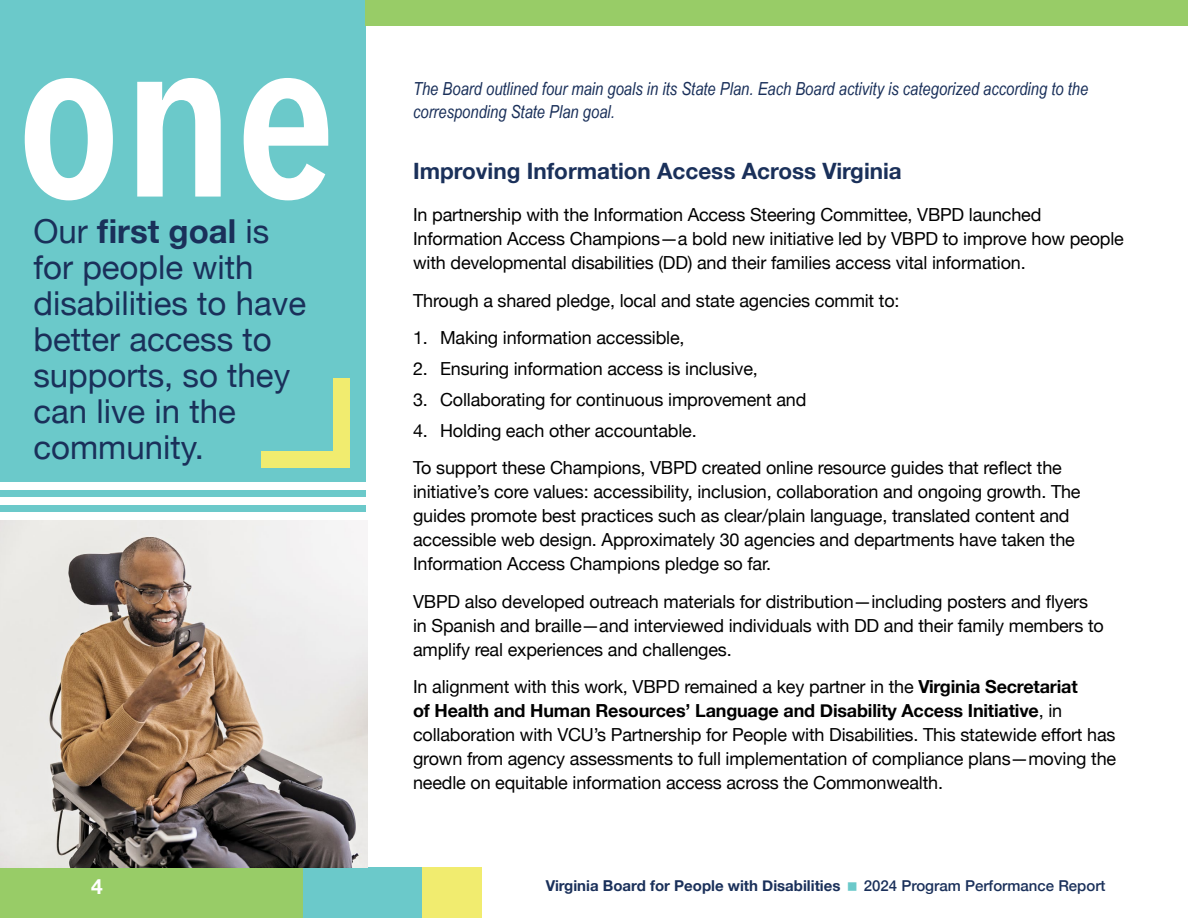
<style>
.page{position:relative;width:1188px;height:918px;background:#fff}
.page>*{position:absolute;margin:0;border:0;box-sizing:border-box;transform-origin:0 0}
.Heading_2{font:600 225px "Avenir Next Condensed";color:#fff}
.Body{font:33px/36px "Helvetica Neue";color:#1a305a}
.t1{font:700 22.5px "Helvetica Neue";color:#1a305a}
.t2{font:700 21px "Helvetica Neue";color:#fff}
.Body-2{font:18px/24px "Helvetica Neue";letter-spacing:-.01em;color:#000}
.Body-3{font:italic 18px/22.5px "Arial Narrow";color:#1a305a}
.t3{font:700 15px "Helvetica Neue";color:#1a305a}
.t4{font:500 15px "Helvetica Neue";color:#1a305a}
.s1{font-weight:700}
</style>
<div class="page">
<div style="left:0;top:867px;width:303px;height:51px;background:#98cc67"></div>
<div style="left:303px;top:867px;width:119px;height:51px;background:#6bc9ca"></div>
<div style="left:422px;top:867px;width:59px;height:51px;background:#f1ec6f"></div>
<div style="left:0;top:0;width:366px;height:800px;background:#6bc9ca"></div>
<img style="left:0;top:521px;width:368px;height:346px">
<div style="left:366px;top:0;width:822px;height:25px;background:#98cc67"></div>
<div style="left:0;top:482px;width:367px;height:7px;background:#fff"></div>
<div style="left:0;top:497px;width:367px;height:8px;background:#fff"></div>
<div style="left:0;top:513px;width:367px;height:7px;background:#fff"></div>
<div style="left:261px;top:451px;width:88px;height:16px;background:#f1ec6f"></div>
<div style="left:333px;top:378px;width:16px;height:89px;background:#f1ec6f"></div>
<p class="Heading_2" style="left:16px;top:-77px;width:321px">one</p>
<p class="Body" style="left:33px;top:215px;width:274px">Our <span class="s1">first goal</span> is for people with disabilities to have better access to supports, so they can live in the community.</p>
<p class="Body-3" style="left:413px;top:78px;width:677px">The Board outlined four main goals in its State Plan. Each Board activity is categorized according to the corresponding State Plan goal.</p>
<h2 class="t1" style="left:413px;top:154px;width:490px">Improving Information Access Across Virginia</h2>
<p class="Body-2" style="left:413px;top:204px;width:712px">In partnership with the Information Access Steering Committee, VBPD launched<br>Information Access Champions—a bold new initiative led by VBPD to improve how people with developmental disabilities (DD) and their families access vital information.</p>
<p class="Body-2" style="left:413px;top:290px;width:488px">Through a shared pledge, local and state agencies commit to:</p>
<p class="Body-2" style="left:413px;top:327px;width:273px">1. Making information accessible,</p>
<p class="Body-2" style="left:413px;top:358px;width:346px">2. Ensuring information access is inclusive,</p>
<p class="Body-2" style="left:413px;top:389px;width:395px">3. Collaborating for continuous improvement and</p>
<p class="Body-2" style="left:413px;top:419px;width:285px">4. Holding each other accountable.</p>
<p class="Body-2" style="left:413px;top:457px;width:669px">To support these Champions, VBPD created online resource guides that reflect the initiative’s core values: accessibility, inclusion, collaboration and ongoing growth. The guides promote best practices such as clear/plain language, translated content and accessible web design. Approximately 30 agencies and departments have taken the Information Access Champions pledge so far.</p>
<p class="Body-2" style="left:413px;top:590px;width:692px">VBPD also developed outreach materials for distribution—including posters and flyers in Spanish and braille—and interviewed individuals with DD and their family members to amplify real experiences and challenges.</p>
<p class="Body-2" style="left:413px;top:676px;width:705px">In alignment with this work, VBPD remained a key partner in the <span class="s1">Virginia Secretariat<br>of Health and Human Resources’ Language and Disability Access Initiative</span>, in collaboration with VCU’s Partnership for People with Disabilities. This statewide effort has grown from agency assessments to full implementation of compliance plans—moving the needle on equitable information access across the Commonwealth.</p>
<p class="t2" style="left:91px;top:870px;width:13px">4</p>
<p class="t3" style="left:546px;top:873px;width:296px">Virginia Board for People with Disabilities</p>
<p class="t4" style="left:864px;top:873px;width:243px">2024 Program Performance Report</p>
</div>
